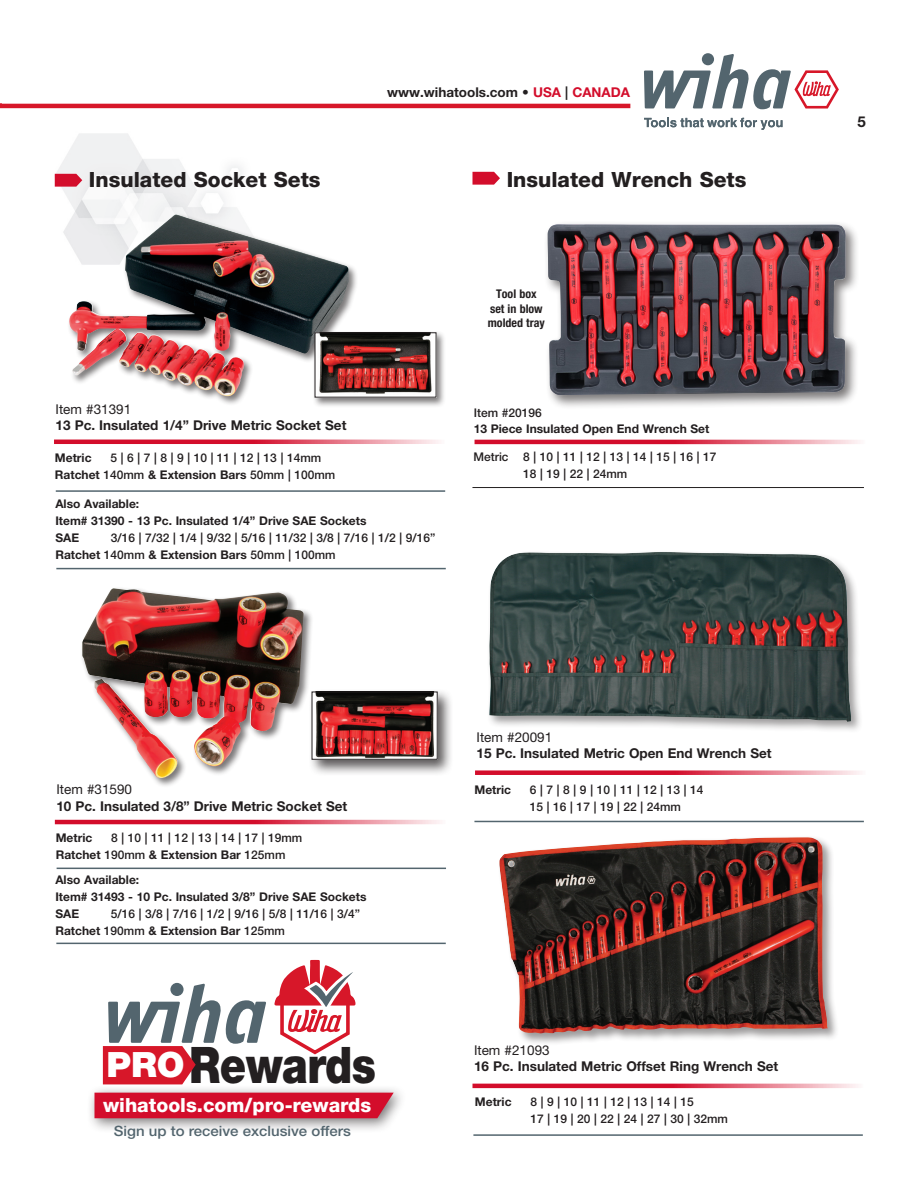
<style>
.page{position:relative;width:918px;height:1188px;background:#fff}
.page>*{position:absolute;margin:0;border:0;box-sizing:border-box;transform-origin:0 0}
.t1{font:900 50.55px "Helvetica Neue LT Std";letter-spacing:-.01em;color:#231f20;scale:.83 1}
.t2{font:900 34.95px "Helvetica Neue LT Std";color:#fff}
.t3{font:800 21px "Helvetica Neue LT Std";color:#231f20}
.t4{font:800 19.5px "Helvetica Neue LT Std";color:#fff}
.t5{font:700 15px "Helvetica Neue LT Std";color:#231f20}
.t6{font:500 14.25px "Helvetica Neue LT Std";color:#53656e;scale:1.05 1}
.t7{font:700 13.5px "Helvetica Neue LT Std";color:#231f20}
.t8{font:13.5px "Helvetica Neue LT Std";color:#231f20}
.t9{font:700 12px "Helvetica Neue LT Std";color:#231f20}
.t10{font:500 12px/17px "Helvetica Neue LT Std";color:#231f20}
.t11{font:700 condensed 12px/14.4px "Helvetica Neue LT Std";color:#231f20}
.s1{color:#d30d2b}
.s2{font-weight:500}
</style>
<div class="page">
<hr style="left:0;top:104px;width:630px;height:4px;background:#d71729">
<svg style="left:644px;top:118px;width:138px;height:12px"></svg>
<svg style="left:644px;top:54px;width:195px;height:55px"></svg>
<div style="left:487px;top:549px;width:376px;height:185px;background:#231f20;opacity:.45"></div>
<img style="left:489px;top:552px;width:362px;height:170px">
<div style="left:497px;top:835px;width:343px;height:210px;background:#231f20;opacity:.45"></div>
<img style="left:499px;top:837px;width:305px;height:196px">
<svg style="left:475px;top:770px;width:385px;height:5px;background:#e0566b"></svg>
<svg style="left:472px;top:1084px;width:386px;height:4px;background:#dc445b"></svg>
<svg style="left:472px;top:172px;width:28px;height:13px"></svg>
<hr style="left:474px;top:821px;width:390px;height:1px;background:#53656e">
<hr style="left:473px;top:1134px;width:390px;height:2px;background:#53656e">
<img style="left:54px;top:133px;width:188px;height:105px">
<svg style="left:55px;top:174px;width:27px;height:13px"></svg>
<div style="left:67px;top:212px;width:292px;height:194px;background:#231f20;opacity:.6"></div>
<img style="left:69px;top:214px;width:280px;height:161px">
<div style="left:312px;top:330px;width:134px;height:77px;background:#231f20;opacity:.6"></div>
<img style="left:317px;top:334px;width:117px;height:62px">
<div style="left:315px;top:332px;width:121px;height:66px;border:1px solid #231f20"></div>
<svg style="left:54px;top:440px;width:385px;height:4px;background:#dc445b"></svg>
<hr style="left:56px;top:490px;width:389px;height:2px;background:#53656e">
<svg style="left:55px;top:820px;width:385px;height:4px;background:#dc445b"></svg>
<hr style="left:57px;top:868px;width:389px;height:1px;background:#53656e">
<hr style="left:56px;top:568px;width:390px;height:1px;background:#53656e">
<div style="left:80px;top:586px;width:234px;height:202px;background:#231f20;opacity:.6"></div>
<img style="left:82px;top:588px;width:222px;height:178px">
<div style="left:308px;top:688px;width:146px;height:88px;background:#231f20;opacity:.75"></div>
<img style="left:314px;top:694px;width:122px;height:64px">
<div style="left:312px;top:692px;width:126px;height:68px;border:1px solid #231f20"></div>
<hr style="left:56px;top:943px;width:390px;height:1px;background:#53656e">
<svg style="left:103px;top:984px;width:163px;height:100px"></svg>
<svg style="left:274px;top:960px;width:82px;height:95px"></svg>
<div style="left:87px;top:1085px;width:320px;height:48px;background:#231f20;opacity:.6"></div>
<div style="left:95px;top:1093px;width:299px;height:25px;background:#d30d2b"></div>
<svg style="left:475px;top:440px;width:385px;height:4px;background:#dc445b"></svg>
<hr style="left:472px;top:487px;width:392px;height:1px;background:#231f20">
<div style="left:543px;top:220px;width:317px;height:190px;background:#231f20;opacity:.6"></div>
<img style="left:547px;top:224px;width:299px;height:171px">
<p class="t7" style="left:387px;top:84px;width:244px">www.wihatools.com • <span class="s1">USA</span> | <span class="s1">CANADA</span></p>
<p class="t3" style="left:89px;top:167px;width:233px">Insulated Socket Sets</p>
<p class="t3" style="left:507px;top:167px;width:241px">Insulated Wrench Sets</p>
<p class="t8" style="left:56px;top:401px;width:77px">Item #31391</p>
<p class="t7" style="left:56px;top:417px;width:292px">13 Pc. Insulated 1/4” Drive Metric Socket Set</p>
<p class="t9" style="left:55px;top:450px;width:38px">Metric</p>
<p class="t10" style="left:110px;top:449px;width:212px">5 | 6 | 7 | 8 | 9 | 10 | 11 | 12 | 13 | 14mm</p>
<p class="t9" style="left:55px;top:467px;width:282px">Ratchet <span class="s2">140mm</span> &amp; Extension Bars <span class="s2">50mm | 100mm</span></p>
<p class="t9" style="left:55px;top:496px;width:85px">Also Available:</p>
<p class="t9" style="left:55px;top:513px;width:313px">Item# 31390 - 13 Pc. Insulated 1/4” Drive SAE Sockets</p>
<p class="t9" style="left:55px;top:530px;width:25px">SAE</p>
<p class="t10" style="left:111px;top:529px;width:326px">3/16 | 7/32 | 1/4 | 9/32 | 5/16 | 11/32 | 3/8 | 7/16 | 1/2 | 9/16”</p>
<p class="t9" style="left:55px;top:547px;width:282px">Ratchet <span class="s2">140mm</span> &amp; Extension Bars <span class="s2">50mm | 100mm</span></p>
<p class="t11" style="left:496px;top:286px;width:42px">Tool box</p>
<p class="t11" style="left:488px;top:301px;width:59px">set in blow molded tray</p>
<p class="t10" style="left:474px;top:404px;width:70px">Item #20196</p>
<p class="t9" style="left:474px;top:422px;width:237px">13 Piece Insulated Open End Wrench Set</p>
<p class="t10" style="left:474px;top:449px;width:245px">Metric 8 | 10 | 11 | 12 | 13 | 14 | 15 | 16 | 17</p>
<p class="t10" style="left:523px;top:466px;width:106px">18 | 19 | 22 | 24mm</p>
<p class="t8" style="left:56px;top:782px;width:77px">Item #31590</p>
<p class="t7" style="left:56px;top:797px;width:292px">10 Pc. Insulated 3/8” Drive Metric Socket Set</p>
<p class="t9" style="left:56px;top:830px;width:38px">Metric</p>
<p class="t10" style="left:111px;top:829px;width:193px">8 | 10 | 11 | 12 | 13 | 14 | 17 | 19mm</p>
<p class="t9" style="left:56px;top:847px;width:231px">Ratchet <span class="s2">190mm</span> &amp; Extension Bar <span class="s2">125mm</span></p>
<p class="t9" style="left:55px;top:873px;width:85px">Also Available:</p>
<p class="t9" style="left:55px;top:890px;width:313px">Item# 31493 - 10 Pc. Insulated 3/8” Drive SAE Sockets</p>
<p class="t9" style="left:55px;top:907px;width:25px">SAE</p>
<p class="t10" style="left:111px;top:906px;width:251px">5/16 | 3/8 | 7/16 | 1/2 | 9/16 | 5/8 | 11/16 | 3/4”</p>
<p class="t9" style="left:55px;top:924px;width:231px">Ratchet <span class="s2">190mm</span> &amp; Extension Bar <span class="s2">125mm</span></p>
<p class="t2" style="left:106px;top:1044px;width:80px">PRO</p>
<p class="t1" style="left:189px;top:1035px;width:227px">Rewards</p>
<p class="t4" style="left:103px;top:1094px;width:270px">wihatools.com/pro-rewards</p>
<p class="t6" style="left:114px;top:1123px;width:227px">Sign up to receive exclusive offers</p>
<p class="t8" style="left:477px;top:729px;width:77px">Item #20091</p>
<p class="t7" style="left:477px;top:745px;width:297px">15 Pc. Insulated Metric Open End Wrench Set</p>
<p class="t9" style="left:474px;top:782px;width:38px">Metric</p>
<p class="t10" style="left:530px;top:781px;width:175px">6 | 7 | 8 | 9 | 10 | 11 | 12 | 13 | 14<br>15 | 16 | 17 | 19 | 22 | 24mm</p>
<p class="t8" style="left:474px;top:1042px;width:77px">Item #21093</p>
<p class="t7" style="left:474px;top:1058px;width:306px">16 Pc. Insulated Metric Offset Ring Wrench Set</p>
<p class="t9" style="left:475px;top:1094px;width:38px">Metric</p>
<p class="t10" style="left:530px;top:1093px;width:199px">8 | 9 | 10 | 11 | 12 | 13 | 14 | 15<br>17 | 19 | 20 | 22 | 24 | 27 | 30 | 32mm</p>
<p class="t5" style="left:858px;top:113px;width:10px">5</p>
</div>
